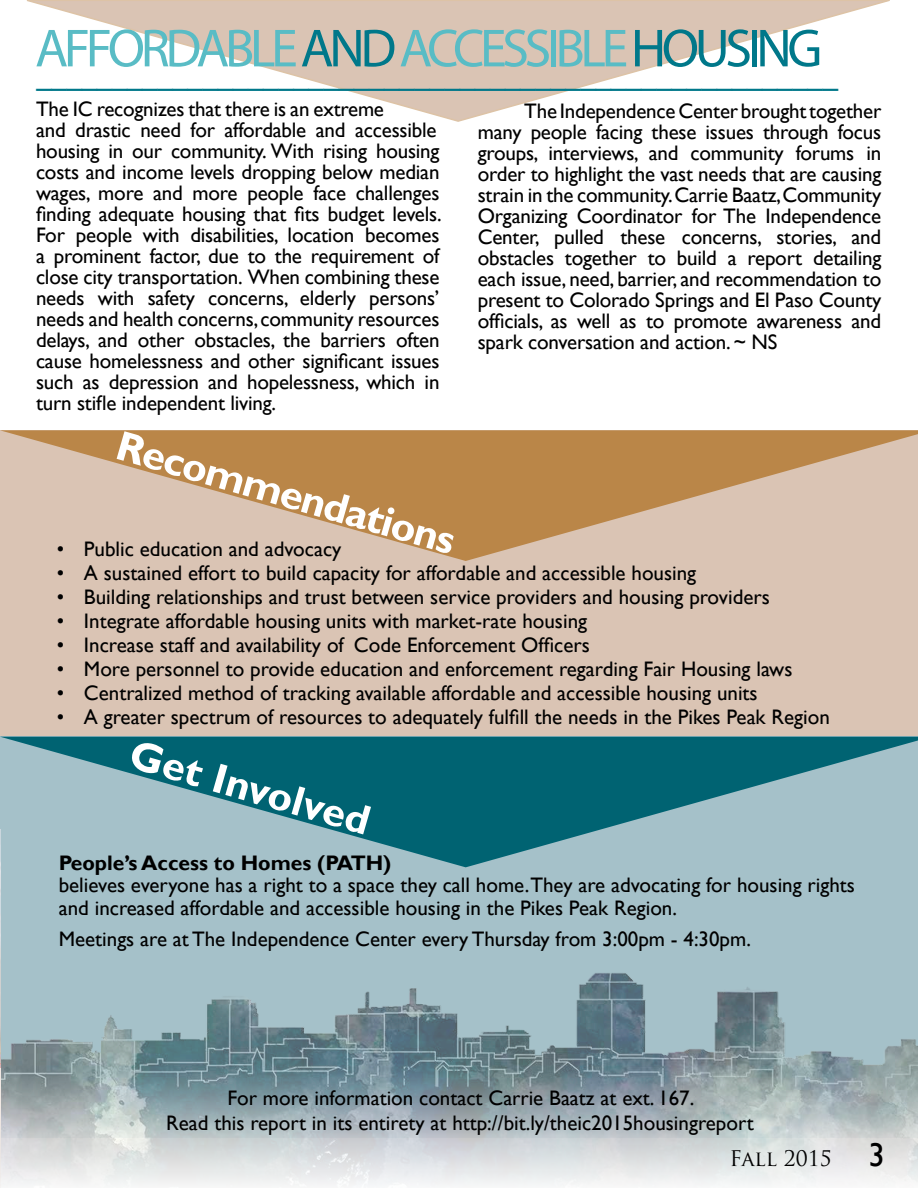
<style>
.page{position:relative;width:918px;height:1188px;background:#fff}
.page>*{position:absolute;margin:0;border:0;box-sizing:border-box;transform-origin:0 0}
.t1{font:54px "Myriad Pro";letter-spacing:-.08em;color:#59bcc5}
.t2{font:700 42px "Gill Sans";color:#fff}
.t3{font:36px "Myriad Pro";color:#00788a}
.t4{font:21px/21px "Gill Sans";color:#000}
.t5{font:700 21px "Gill Sans";color:#000}
.t6{font:21px "Trajan Pro";color:#000}
.s1{color:#00788a}
.s2{font-family:"Gill Sans";font-size:33px}
</style>
<div class="page">
<div style="left:0;top:430px;width:918px;height:313px;background:#dac4b4"></div>
<svg style="left:26px;top:0;width:864px;height:122px"></svg>
<img style="left:1px;top:867px;width:917px;height:318px">
<svg style="left:0;top:430px;width:918px;height:131px"></svg>
<svg style="left:0;top:737px;width:918px;height:130px;background:#51919c"></svg>
<img style="left:0;top:829px;width:1px;height:239px">
<hr style="left:0;top:1068px;width:1px;height:120px;background:#f0e8e3">
<h1 class="t1" style="left:35px;top:15px;width:789px">AFFORDABLE <span class="s1">AND</span> ACCESSIBLE <span class="s1">HOUSING</span></h1>
<h3 class="t3" style="left:35px;top:65px;width:806px">–––––––––––––––––––––––––––––––––––––––––––––––––––––</h3>
<p class="t4" style="left:36px;top:99px;width:407px">The IC recognizes that there is an extreme<br>and drastic need for affordable and accessible housing in our community. With rising housing costs and income levels dropping below median wages, more and more people face challenges finding adequate housing that fits budget levels.<br>For people with disabilities, location becomes a prominent factor, due to the requirement of close city transportation. When combining these needs with safety concerns, elderly persons’ needs and health concerns, community resources delays, and other obstacles, the barriers often cause homelessness and other significant issues such as depression and hopelessness, which in turn stifle independent living.</p>
<p class="t4" style="left:478px;top:101px;width:405px;text-align:justify;text-indent:46px">The Independence Center brought together many people facing these issues through focus groups, interviews, and community forums in order to highlight the vast needs that are causing strain in the community. Carrie Baatz, Community Organizing Coordinator for The Independence Center, pulled these concerns, stories, and obstacles together to build a report detailing each issue, need, barrier, and recommendation to present to Colorado Springs and El Paso County officials, as well as to promote awareness and spark conversation and action. ~ NS</p>
<h2 class="t2" style="left:124px;top:420px;width:352px;rotate:16deg">Recommendations</h2>
<p class="t4" style="left:57px;top:539px;width:286px">• Public education and advocacy</p>
<p class="t4" style="left:57px;top:563px;width:641px">• A sustained effort to build capacity for affordable and accessible housing</p>
<p class="t4" style="left:57px;top:587px;width:715px">• Building relationships and trust between service providers and housing providers</p>
<p class="t4" style="left:57px;top:611px;width:532px">• Integrate affordable housing units with market-rate housing</p>
<p class="t4" style="left:57px;top:635px;width:535px">• Increase staff and availability of Code Enforcement Officers</p>
<p class="t4" style="left:57px;top:659px;width:737px">• More personnel to provide education and enforcement regarding Fair Housing laws</p>
<p class="t4" style="left:57px;top:683px;width:702px">• Centralized method of tracking available affordable and accessible housing units</p>
<p class="t4" style="left:57px;top:707px;width:775px">• A greater spectrum of resources to adequately fulfill the needs in the Pikes Peak Region</p>
<h2 class="t2" style="left:138px;top:729px;width:250px;rotate:16deg">Get Involved</h2>
<p class="t5" style="left:59px;top:850px;width:334px">People’s Access to Homes (PATH)</p>
<p class="t4" style="left:59px;top:874px;width:798px;line-height:22.5px">believes everyone has a right to a space they call home.They are advocating for housing rights and increased affordable and accessible housing in the Pikes Peak Region.</p>
<p class="t4" style="left:59px;top:929px;width:694px">Meetings are at The Independence Center every Thursday from 3:00pm - 4:30pm.</p>
<p class="t4" style="left:166px;top:1086px;width:589px;line-height:25.5px;text-align:center">For more information contact Carrie Baatz at ext. 167.<br>Read this report in its entirety at http://bit.ly/theic2015housingreport</p>
<p class="t6" style="left:730px;top:1145px;width:157px">Fall 2015 <span class="s2">3</span></p>
</div>
